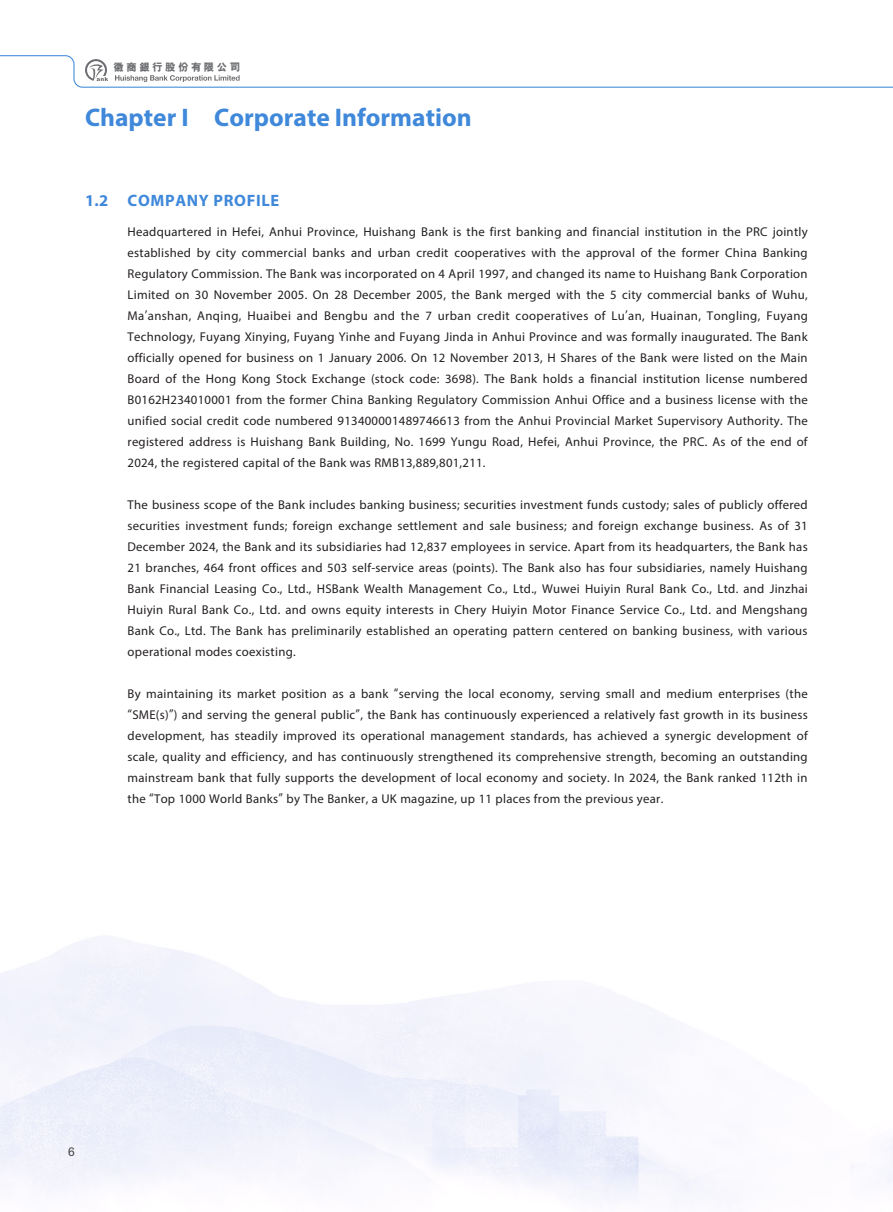
<style>
.page{position:relative;width:893px;height:1212px;background:#fff}
.page>*{position:absolute;margin:0;border:0;box-sizing:border-box;transform-origin:0 0}
.t1{font:700 25.5px "Myriad Pro";color:#3f88da}
.t2{font:700 16.5px "Myriad Pro";letter-spacing:.04em;color:#3f88da}
.t3{font:12.75px/21px "Myriad Pro";letter-spacing:.02em;color:#231f20;text-align:justify}
.t4{font:500 12px "M Hei HK";color:#3e3e3f}
.t5{font:800 10.5px "M Hei HK";letter-spacing:.23em;color:#6c6d70}
</style>
<div class="page">
<svg style="left:0;top:55px;width:893px;height:33px"></svg>
<p class="t5" style="left:114px;top:62px;width:128px">徽商銀行股份有限公司</p>
<h1 class="t1" style="left:85px;top:101px;width:388px">Chapter I Corporate Information</h1>
<p class="t2" style="left:85px;top:190px;width:196px">1.2 COMPANY PROFILE</p>
<p class="t3" style="left:128px;top:221px;width:682px">Headquartered in Hefei, Anhui Province, Huishang Bank is the first banking and financial institution in the PRC jointly established by city commercial banks and urban credit cooperatives with the approval of the former China Banking Regulatory Commission. The Bank was incorporated on 4 April 1997, and changed its name to Huishang Bank Corporation Limited on 30 November 2005. On 28 December 2005, the Bank merged with the 5 city commercial banks of Wuhu, Ma’anshan, Anqing, Huaibei and Bengbu and the 7 urban credit cooperatives of Lu’an, Huainan, Tongling, Fuyang Technology, Fuyang Xinying, Fuyang Yinhe and Fuyang Jinda in Anhui Province and was formally inaugurated. The Bank officially opened for business on 1 January 2006. On 12 November 2013, H Shares of the Bank were listed on the Main Board of the Hong Kong Stock Exchange (stock code: 3698). The Bank holds a financial institution license numbered B0162H234010001 from the former China Banking Regulatory Commission Anhui Office and a business license with the unified social credit code numbered 913400001489746613 from the Anhui Provincial Market Supervisory Authority. The registered address is Huishang Bank Building, No. 1699 Yungu Road, Hefei, Anhui Province, the PRC. As of the end of 2024, the registered capital of the Bank was RMB13,889,801,211.</p>
<p class="t3" style="left:128px;top:494px;width:682px">The business scope of the Bank includes banking business; securities investment funds custody; sales of publicly offered securities investment funds; foreign exchange settlement and sale business; and foreign exchange business. As of 31<br>December 2024, the Bank and its subsidiaries had 12,837 employees in service. Apart from its headquarters, the Bank has 21 branches, 464 front offices and 503 self-service areas (points). The Bank also has four subsidiaries, namely Huishang Bank Financial Leasing Co., Ltd., HSBank Wealth Management Co., Ltd., Wuwei Huiyin Rural Bank Co., Ltd. and Jinzhai Huiyin Rural Bank Co., Ltd. and owns equity interests in Chery Huiyin Motor Finance Service Co., Ltd. and Mengshang Bank Co., Ltd. The Bank has preliminarily established an operating pattern centered on banking business, with various operational modes coexisting.</p>
<p class="t3" style="left:128px;top:683px;width:682px">By maintaining its market position as a bank “serving the local economy, serving small and medium enterprises (the “SME(s)”) and serving the general public”, the Bank has continuously experienced a relatively fast growth in its business development, has steadily improved its operational management standards, has achieved a synergic development of scale, quality and efficiency, and has continuously strengthened its comprehensive strength, becoming an outstanding mainstream bank that fully supports the development of local economy and society. In 2024, the Bank ranked 112th in the “Top 1000 World Banks” by The Banker, a UK magazine, up 11 places from the previous year.</p>
<p class="t4" style="left:68px;top:1143px;width:8px">6</p>
</div>
